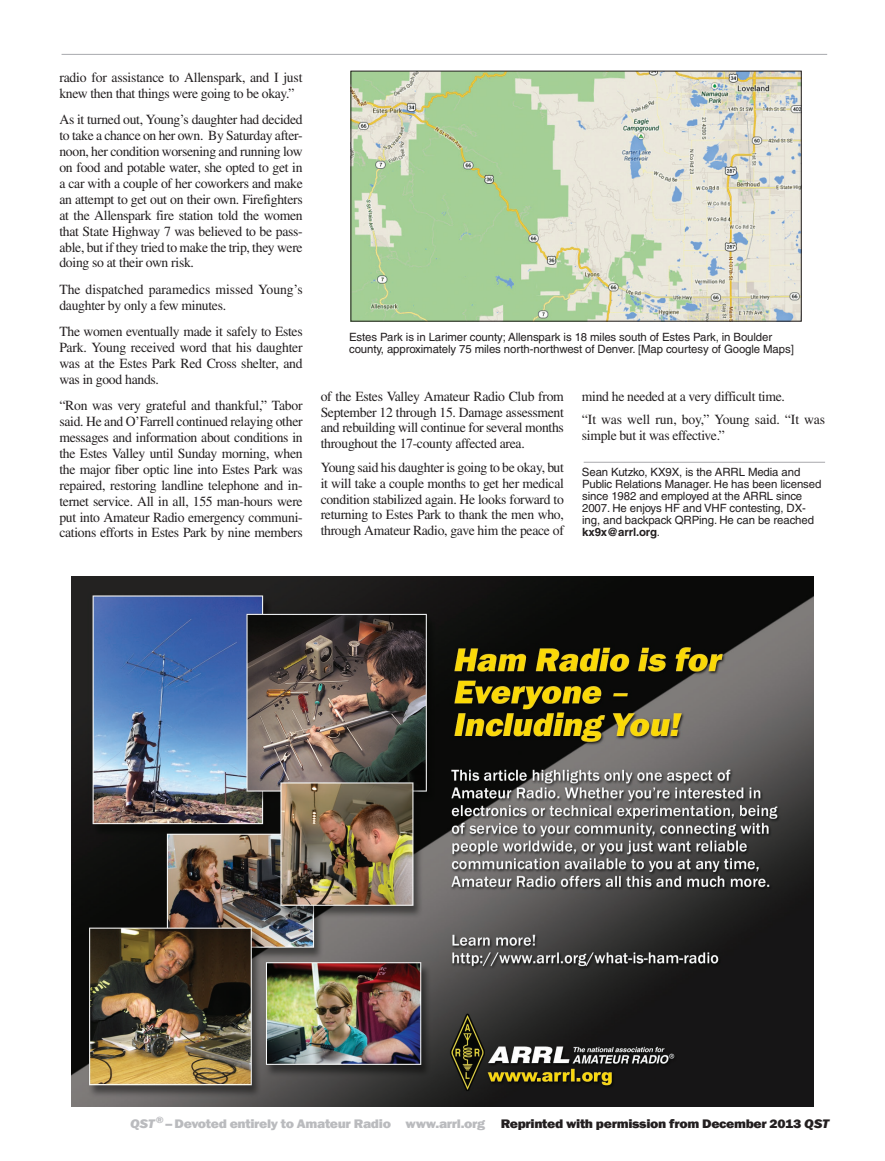
<style>
.page{position:relative;width:885px;height:1161px;background:#fff}
.page>*{position:absolute;margin:0;border:0;box-sizing:border-box;transform-origin:0 0}
.Body_Text{font:13.95px/15.9px "Times";letter-spacing:-.02em;color:#231f20;text-align:justify}
.t1{font:800 12.75px "Franklin Gothic";letter-spacing:-.025em;color:#babbbe;scale:1.1 1}
.Author_s_Bio{font:11.4px/12px "Helvetica";letter-spacing:-.01em;color:#231f20}
.s1{font-weight:700}
.s2{font-style:italic}
.s3{color:#231f20}
.s4{font-style:italic;color:#231f20}
</style>
<div class="page">
<hr style="left:62px;top:54px;width:764px;height:1px;background:#a8a9ad">
<img style="left:352px;top:73px;width:447px;height:247px">
<div style="left:350px;top:71px;width:451px;height:251px;border:1px solid #231f20"></div>
<hr style="left:583px;top:462px;width:241px;height:1px;background:#a8a9ad">
<img style="left:72px;top:577px;width:741px;height:529px">
<p class="Body_Text" style="left:59px;top:69px;width:244px">radio for assistance to Allenspark, and I just knew then that things were going to be okay.”</p>
<p class="Body_Text" style="left:59px;top:112px;width:245px">As it turned out, Young’s daughter had decided to take a chance on her own. By Saturday after&shy;noon, her condition worsening and running low on food and potable water, she opted to get in a car with a couple of her coworkers and make an attempt to get out on their own. Firefighters at the Allenspark fire station told the women that State Highway 7 was believed to be pass&shy;able, but if they tried to make the trip, they were doing so at their own risk.</p>
<p class="Body_Text" style="left:59px;top:281px;width:245px">The dispatched paramedics missed Young’s daughter by only a few minutes.</p>
<p class="Body_Text" style="left:59px;top:323px;width:245px">The women eventually made it safely to Estes Park. Young received word that his daughter was at the Estes Park Red Cross shelter, and was in good hands.</p>
<p class="Body_Text" style="left:59px;top:398px;width:245px">“Ron was very grateful and thankful,” Tabor said. He and O’Farrell continued relaying other messages and information about conditions in the Estes Valley until Sunday morning, when the major fiber optic line into Estes Park was repaired, restoring landline telephone and in&shy;ternet service. All in all, 155 man-hours were put into Amateur Radio emergency communi&shy;cations efforts in Estes Park by nine members</p>
<p class="Author_s_Bio" style="left:349px;top:331px;width:446px">Estes Park is in Larimer county; Allenspark is 18 miles south of Estes Park, in Boulder county, approximately 75 miles north-northwest of Denver. [Map courtesy of Google Maps]</p>
<p class="Body_Text" style="left:320px;top:388px;width:245px">of the Estes Valley Amateur Radio Club from September 12 through 15. Damage assessment and rebuilding will continue for several months throughout the 17-county affected area.</p>
<p class="Body_Text" style="left:320px;top:459px;width:245px">Young said his daughter is going to be okay, but it will take a couple months to get her medical condition stabilized again. He looks forward to returning to Estes Park to thank the men who, through Amateur Radio, gave him the peace of</p>
<p class="Body_Text" style="left:581px;top:388px;width:204px">mind he needed at a very difficult time.</p>
<p class="Body_Text" style="left:581px;top:411px;width:245px">“It was well run, boy,” Young said. “It was simple but it was effective.”</p>
<p class="Author_s_Bio" style="left:581px;top:466px;width:241px">Sean Kutzko, KX9X, is the ARRL Media and Public Relations Manager. He has been licensed since 1982 and employed at the ARRL since 2007. He enjoys HF and VHF contesting, DX&shy;ing, and backpack QRPing. He can be reached <span class="s1">kx9x@arrl.org</span>.</p>
<p class="t1" style="left:130px;top:1116px;width:636px"><span class="s2">QST</span><sup>®</sup>– Devoted entirely to Amateur Radio www.arrl.org <span class="s3">Reprinted with permission from December 2013</span> <span class="s4">QST</span></p>
</div>
